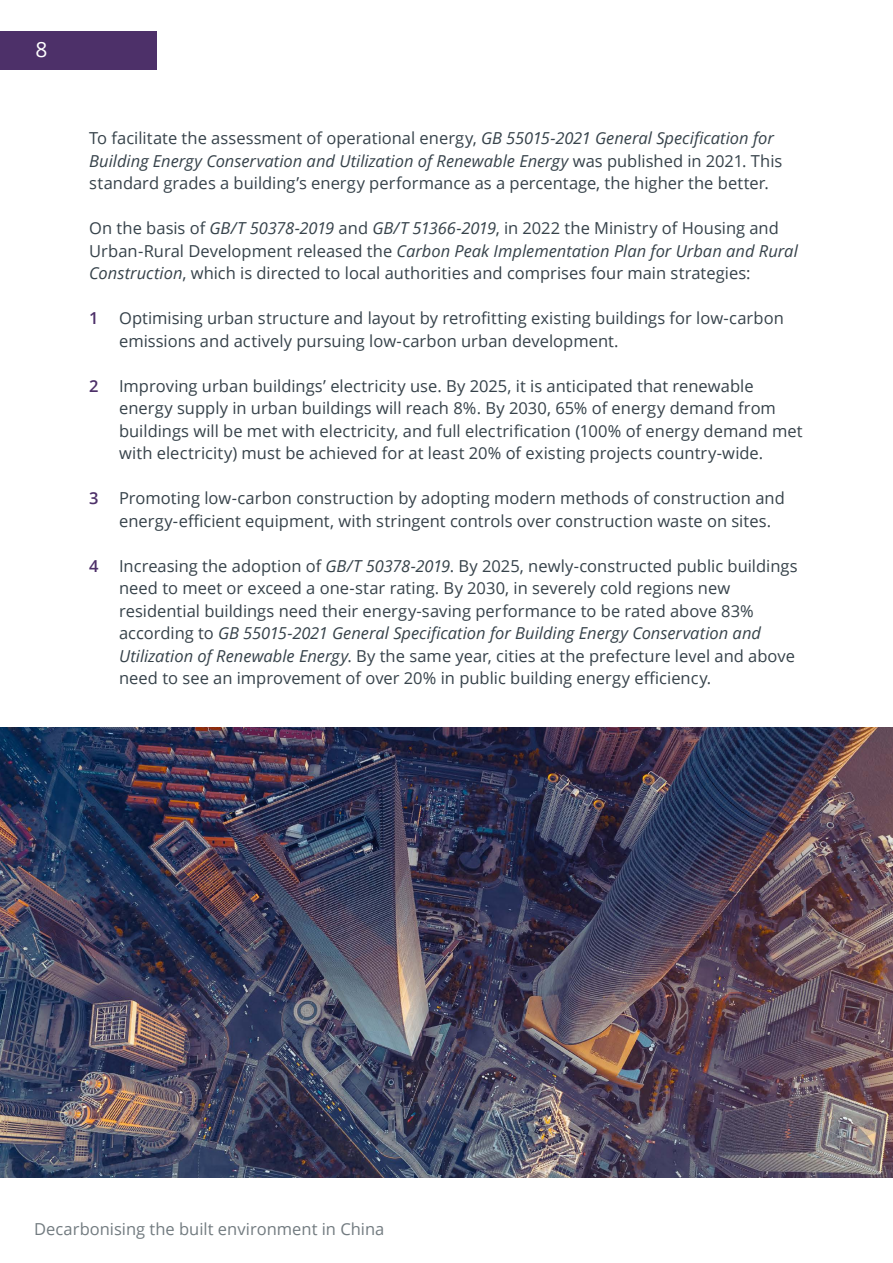
<style>
.page{position:relative;width:893px;height:1263px;background:#fff}
.page>*{position:absolute;margin:0;border:0;box-sizing:border-box;transform-origin:0 0}
.t1{font:16.5px/22.5px "Open Sans";color:#36424a}
.t2{font:16.5px "Open Sans";color:#727b80}
.t3{font:13.5px "Open Sans";color:#fff}
.s1{font-size:21px}
.s2{font-style:italic}
.s3{font-weight:600;color:#4d3069}
</style>
<div class="page">
<img style="left:0;top:727px;width:893px;height:451px">
<div style="left:0;top:31px;width:157px;height:39px;background:#4d3069"></div>
<p class="t3" style="left:35px;top:42px;width:14px">I P<span class="s1">8</span></p>
<p class="t1" style="left:89px;top:126px;width:695px">To facilitate the assessment of operational energy, <span class="s2">GB 55015-2021 General Specification for<br>Building Energy Conservation and Utilization of Renewable Energy</span> was published in 2021. This standard grades a building’s energy performance as a percentage, the higher the better.</p>
<p class="t1" style="left:89px;top:216px;width:710px">On the basis of <span class="s2">GB/T 50378-2019</span> and <span class="s2">GB/T 51366-2019</span>, in 2022 the Ministry of Housing and<br>Urban-Rural Development released the <span class="s2">Carbon Peak Implementation Plan for Urban and Rural<br>Construction</span>, which is directed to local authorities and comprises four main strategies:</p>
<p class="t1" style="left:119px;top:306px;width:666px;text-indent:-30px"><span class="s3">1</span> Optimising urban structure and layout by retrofitting existing buildings for low-carbon emissions and actively pursuing low-carbon urban development.</p>
<p class="t1" style="left:119px;top:374px;width:685px;text-indent:-30px"><span class="s3">2</span> Improving urban buildings’ electricity use. By 2025, it is anticipated that renewable energy supply in urban buildings will reach 8%. By 2030, 65% of energy demand from buildings will be met with electricity, and full electrification (100% of energy demand met with electricity) must be achieved for at least 20% of existing projects country-wide.</p>
<p class="t1" style="left:119px;top:486px;width:667px;text-indent:-30px"><span class="s3">3</span> Promoting low-carbon construction by adopting modern methods of construction and energy-efficient equipment, with stringent controls over construction waste on sites.</p>
<p class="t1" style="left:119px;top:554px;width:680px;text-indent:-30px"><span class="s3">4</span> Increasing the adoption of <span class="s2">GB/T 50378-2019</span>. By 2025, newly-constructed public buildings need to meet or exceed a one-star rating. By 2030, in severely cold regions new residential buildings need their energy-saving performance to be rated above 83% according to <span class="s2">GB 55015-2021 General Specification for Building Energy Conservation and Utilization of Renewable Energy</span>. By the same year, cities at the prefecture level and above need to see an improvement of over 20% in public building energy efficiency.</p>
<p class="t2" style="left:34px;top:1217px;width:352px">Decarbonising the built environment in China</p>
</div>
